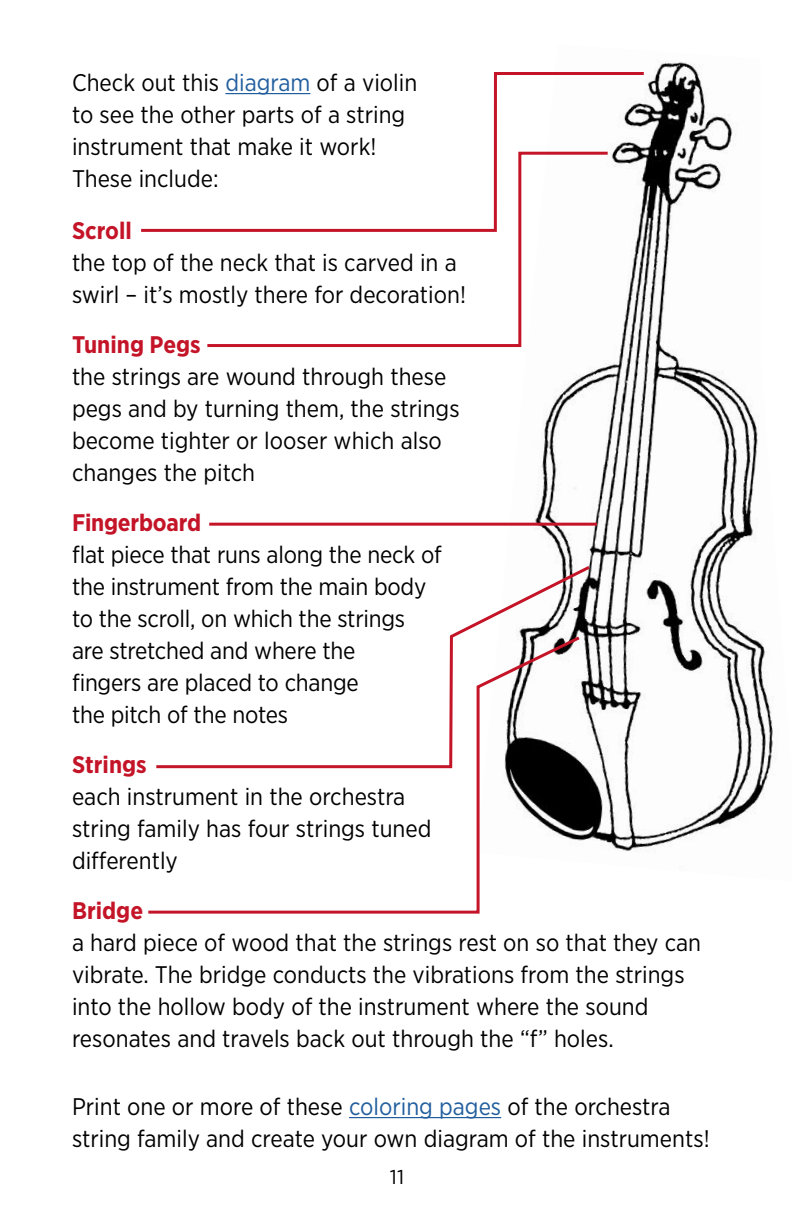
<style>
.page{position:relative;width:792px;height:1224px;background:#fff}
.page>*{position:absolute;margin:0;border:0;box-sizing:border-box;transform-origin:0 0}
.t1{font:24px/32px "Gotham Narrow";color:#000}
.t2{font:700 24px "Gotham Narrow";color:#c41428}
.t3{font:20px "Gotham";color:#000}
.s1{color:#215e9e}
</style>
<div class="page">
<hr style="left:349px;top:1117px;width:152px;height:1px;background:#215e9e">
<img style="left:476px;top:61px;width:300px;height:791px">
<svg style="left:141px;top:70px;width:506px;height:163px"></svg>
<svg style="left:204px;top:150px;width:407px;height:199px"></svg>
<hr style="left:209px;top:523px;width:388px;height:3px;background:#c41428">
<svg style="left:148px;top:770px;width:435px;height:144px"></svg>
<svg style="left:156px;top:563px;width:437px;height:207px"></svg>
<p class="t1" style="left:72px;top:66px;width:347px">Check out this <span class="s1">diagram</span> of a violin to see the other parts of a string instrument that make it work!<br>These include:</p>
<p class="t2" style="left:72px;top:215px;width:61px">Scroll</p>
<p class="t1" style="left:72px;top:246px;width:396px">the top of the neck that is carved in a swirl – it’s mostly there for decoration!</p>
<p class="t2" style="left:72px;top:329px;width:130px">Tuning Pegs</p>
<p class="t1" style="left:72px;top:360px;width:389px">the strings are wound through these pegs and by turning them, the strings become tighter or looser which also changes the pitch</p>
<p class="t2" style="left:72px;top:507px;width:131px">Fingerboard</p>
<p class="t1" style="left:72px;top:538px;width:371px">flat piece that runs along the neck of the instrument from the main body to the scroll, on which the strings are stretched and where the<br>fingers are placed to change<br>the pitch of the notes</p>
<p class="t2" style="left:72px;top:749px;width:76px">Strings</p>
<p class="t1" style="left:72px;top:780px;width:361px">each instrument in the orchestra string family has four strings tuned differently</p>
<p class="t2" style="left:72px;top:895px;width:73px">Bridge</p>
<p class="t1" style="left:72px;top:926px;width:631px">a hard piece of wood that the strings rest on so that they can vibrate. The bridge conducts the vibrations from the strings into the hollow body of the instrument where the sound resonates and travels back out through the “f” holes.</p>
<p class="t1" style="left:72px;top:1090px;width:639px">Print one or more of these <span class="s1">coloring pages</span> of the orchestra string family and create your own diagram of the instruments!</p>
<p class="t3" style="left:390px;top:1164px;width:16px">11</p>
</div>
